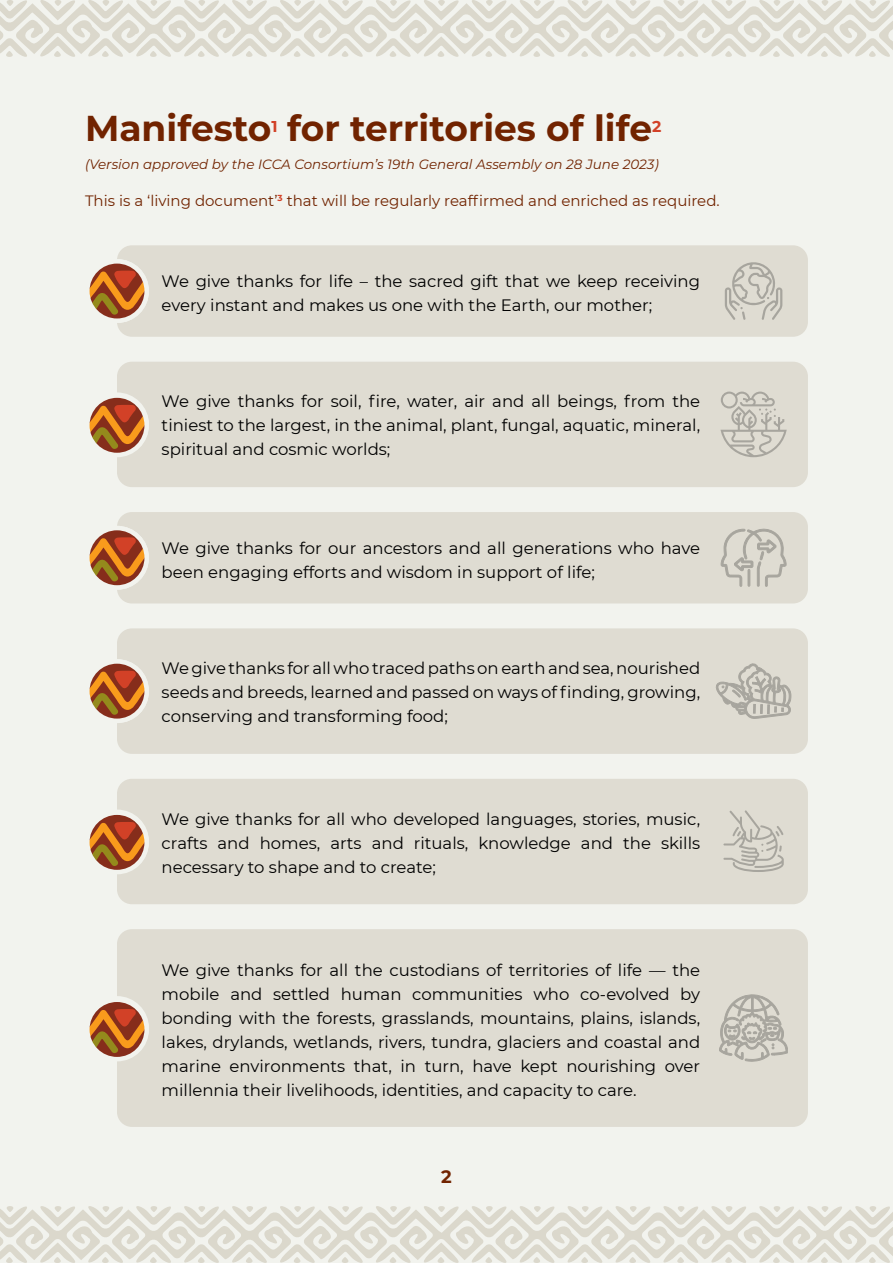
<style>
.page{position:relative;width:893px;height:1263px;background:#f2f3ee}
.page>*{position:absolute;margin:0;border:0;box-sizing:border-box;transform-origin:0 0}
.t1{font:700 36px "Montserrat";color:#712300}
.t2{font:700 18px "Montserrat";color:#712300}
.t3{font:16.5px/24px "Montserrat";color:#000;text-align:justify}
.t4{font:700 15.75px "Montserrat";color:#d24127}
.t5{font:15px "Montserrat";color:#712300}
.t6{font:italic 13.5px "Montserrat";color:#712300}
</style>
<div class="page">
<svg style="left:7px;top:0;width:20px;height:3px"></svg>
<svg style="left:6px;top:54px;width:21px;height:3px"></svg>
<svg style="left:88px;top:0;width:35px;height:3px"></svg>
<svg style="left:40px;top:0;width:35px;height:3px"></svg>
<svg style="left:40px;top:54px;width:35px;height:3px"></svg>
<svg style="left:88px;top:54px;width:35px;height:3px"></svg>
<svg style="left:184px;top:0;width:35px;height:3px"></svg>
<svg style="left:136px;top:0;width:35px;height:3px"></svg>
<svg style="left:136px;top:54px;width:35px;height:3px"></svg>
<svg style="left:184px;top:54px;width:35px;height:3px"></svg>
<svg style="left:280px;top:0;width:35px;height:3px"></svg>
<svg style="left:232px;top:0;width:35px;height:3px"></svg>
<svg style="left:232px;top:54px;width:35px;height:3px"></svg>
<svg style="left:280px;top:54px;width:35px;height:3px"></svg>
<svg style="left:376px;top:0;width:35px;height:3px"></svg>
<svg style="left:328px;top:0;width:35px;height:3px"></svg>
<svg style="left:328px;top:54px;width:35px;height:3px"></svg>
<svg style="left:376px;top:54px;width:35px;height:3px"></svg>
<svg style="left:424px;top:54px;width:35px;height:3px"></svg>
<svg style="left:472px;top:0;width:35px;height:3px"></svg>
<svg style="left:424px;top:0;width:35px;height:3px"></svg>
<svg style="left:472px;top:54px;width:35px;height:3px"></svg>
<svg style="left:567px;top:0;width:36px;height:3px"></svg>
<svg style="left:520px;top:0;width:35px;height:3px"></svg>
<svg style="left:520px;top:54px;width:35px;height:3px"></svg>
<svg style="left:567px;top:54px;width:35px;height:3px"></svg>
<svg style="left:663px;top:0;width:35px;height:3px"></svg>
<svg style="left:615px;top:0;width:36px;height:3px"></svg>
<svg style="left:615px;top:54px;width:35px;height:3px"></svg>
<svg style="left:663px;top:54px;width:35px;height:3px"></svg>
<svg style="left:759px;top:0;width:35px;height:3px"></svg>
<svg style="left:711px;top:0;width:35px;height:3px"></svg>
<svg style="left:711px;top:54px;width:35px;height:3px"></svg>
<svg style="left:759px;top:54px;width:35px;height:3px"></svg>
<svg style="left:807px;top:0;width:35px;height:3px"></svg>
<svg style="left:855px;top:0;width:35px;height:3px"></svg>
<svg style="left:807px;top:54px;width:35px;height:3px"></svg>
<svg style="left:855px;top:54px;width:35px;height:3px"></svg>
<svg style="left:0;top:3px;width:893px;height:51px;fill:#dbd8cd"></svg>
<svg style="left:7px;top:1206px;width:20px;height:3px"></svg>
<svg style="left:6px;top:1260px;width:21px;height:3px"></svg>
<svg style="left:88px;top:1206px;width:35px;height:3px"></svg>
<svg style="left:40px;top:1206px;width:35px;height:3px"></svg>
<svg style="left:40px;top:1260px;width:35px;height:3px"></svg>
<svg style="left:88px;top:1260px;width:35px;height:3px"></svg>
<svg style="left:184px;top:1206px;width:35px;height:3px"></svg>
<svg style="left:136px;top:1206px;width:35px;height:3px"></svg>
<svg style="left:136px;top:1260px;width:35px;height:3px"></svg>
<svg style="left:184px;top:1260px;width:35px;height:3px"></svg>
<svg style="left:280px;top:1206px;width:35px;height:3px"></svg>
<svg style="left:232px;top:1206px;width:35px;height:3px"></svg>
<svg style="left:232px;top:1260px;width:35px;height:3px"></svg>
<svg style="left:280px;top:1260px;width:35px;height:3px"></svg>
<svg style="left:376px;top:1206px;width:35px;height:3px"></svg>
<svg style="left:328px;top:1206px;width:35px;height:3px"></svg>
<svg style="left:328px;top:1260px;width:35px;height:3px"></svg>
<svg style="left:376px;top:1260px;width:35px;height:3px"></svg>
<svg style="left:424px;top:1260px;width:35px;height:3px"></svg>
<svg style="left:472px;top:1206px;width:35px;height:3px"></svg>
<svg style="left:424px;top:1206px;width:35px;height:3px"></svg>
<svg style="left:472px;top:1260px;width:35px;height:3px"></svg>
<svg style="left:567px;top:1206px;width:36px;height:3px"></svg>
<svg style="left:520px;top:1206px;width:35px;height:3px"></svg>
<svg style="left:520px;top:1260px;width:35px;height:3px"></svg>
<svg style="left:567px;top:1260px;width:35px;height:3px"></svg>
<svg style="left:663px;top:1206px;width:35px;height:3px"></svg>
<svg style="left:615px;top:1206px;width:36px;height:3px"></svg>
<svg style="left:615px;top:1260px;width:35px;height:3px"></svg>
<svg style="left:663px;top:1260px;width:35px;height:3px"></svg>
<svg style="left:759px;top:1206px;width:35px;height:3px"></svg>
<svg style="left:711px;top:1206px;width:35px;height:3px"></svg>
<svg style="left:711px;top:1260px;width:35px;height:3px"></svg>
<svg style="left:759px;top:1260px;width:35px;height:3px"></svg>
<svg style="left:807px;top:1206px;width:35px;height:3px"></svg>
<svg style="left:855px;top:1206px;width:35px;height:3px"></svg>
<svg style="left:807px;top:1260px;width:35px;height:3px"></svg>
<svg style="left:855px;top:1260px;width:35px;height:3px"></svg>
<svg style="left:0;top:1209px;width:893px;height:51px;fill:#dbd8cd"></svg>
<div style="left:117px;top:245px;width:691px;height:92px;background:#dfdcd2;border-radius:15px"></div>
<svg style="left:725px;top:262px;width:57px;height:58px"></svg>
<svg style="left:87px;top:261px;width:60px;height:60px"></svg>
<svg style="left:90px;top:270px;width:57px;height:47px;background:#b96e3c"></svg>
<div style="left:85px;top:259px;width:64px;height:64px;border:4px solid #f2f3ee;border-radius:50%"></div>
<div style="left:117px;top:362px;width:691px;height:125px;background:#dfdcd2;border-radius:15px"></div>
<svg style="left:720px;top:392px;width:67px;height:65px"></svg>
<svg style="left:87px;top:396px;width:60px;height:59px"></svg>
<svg style="left:90px;top:404px;width:57px;height:47px;background:#b96e3c"></svg>
<div style="left:85px;top:393px;width:64px;height:64px;border:4px solid #f2f3ee;border-radius:50%"></div>
<div style="left:117px;top:512px;width:691px;height:91px;background:#dfdcd2;border-radius:15px"></div>
<svg style="left:721px;top:528px;width:65px;height:59px"></svg>
<svg style="left:87px;top:528px;width:60px;height:59px"></svg>
<svg style="left:90px;top:536px;width:57px;height:47px;background:#b86e3b"></svg>
<div style="left:85px;top:526px;width:64px;height:64px;border:4px solid #f2f3ee;border-radius:50%"></div>
<div style="left:117px;top:628px;width:691px;height:126px;background:#dfdcd2;border-radius:15px"></div>
<svg style="left:716px;top:663px;width:75px;height:56px"></svg>
<svg style="left:87px;top:661px;width:60px;height:60px"></svg>
<svg style="left:90px;top:670px;width:57px;height:47px;background:#b96e3c"></svg>
<div style="left:85px;top:659px;width:64px;height:64px;border:4px solid #f2f3ee;border-radius:50%"></div>
<div style="left:117px;top:779px;width:691px;height:125px;background:#dfdcd2;border-radius:15px"></div>
<svg style="left:723px;top:810px;width:61px;height:62px"></svg>
<svg style="left:87px;top:813px;width:60px;height:59px"></svg>
<svg style="left:90px;top:821px;width:57px;height:47px;background:#b96e3c"></svg>
<div style="left:85px;top:810px;width:64px;height:64px;border:4px solid #f2f3ee;border-radius:50%"></div>
<div style="left:117px;top:929px;width:691px;height:198px;background:#dfdcd2;border-radius:15px"></div>
<svg style="left:719px;top:994px;width:69px;height:67px"></svg>
<svg style="left:87px;top:1000px;width:60px;height:59px"></svg>
<svg style="left:90px;top:1008px;width:57px;height:47px;background:#b96e3c"></svg>
<div style="left:85px;top:997px;width:64px;height:64px;border:4px solid #f2f3ee;border-radius:50%"></div>
<h1 class="t1" style="left:85px;top:102px;width:568px">Manifesto for territories of life</h1>
<p class="t4" style="left:271px;top:115px;width:8px">1</p>
<p class="t4" style="left:652px;top:115px;width:11px">2</p>
<p class="t6" style="left:85px;top:155px;width:575px">(Version approved by the ICCA Consortium’s 19th General Assembly on 28 June 2023)</p>
<p class="t5" style="left:85px;top:191px;width:636px">This is a ‘living document’<sup>3</sup> that will be regularly reaffirmed and enriched as required.</p>
<p class="t3" style="left:162px;top:269px;width:540px">We give thanks for life – the sacred gift that we keep receiving every instant and makes us one with the Earth, our mother;</p>
<p class="t3" style="left:162px;top:389px;width:540px">We give thanks for soil, fire, water, air and all beings, from the tiniest to the largest, in the animal, plant, fungal, aquatic, mineral, spiritual and cosmic worlds;</p>
<p class="t3" style="left:162px;top:535px;width:540px">We give thanks for our ancestors and all generations who have been engaging efforts and wisdom in support of life;</p>
<p class="t3" style="left:162px;top:656px;width:540px">We give thanks for all who traced paths on earth and sea, nourished seeds and breeds, learned and passed on ways of finding, growing, conserving and transforming food;</p>
<p class="t3" style="left:162px;top:806px;width:540px">We give thanks for all who developed languages, stories, music, crafts and homes, arts and rituals, knowledge and the skills necessary to shape and to create;</p>
<p class="t3" style="left:162px;top:957px;width:540px">We give thanks for all the custodians of territories of life — the mobile and settled human communities who co-evolved by bonding with the forests, grasslands, mountains, plains, islands, lakes, drylands, wetlands, rivers, tundra, glaciers and coastal and marine environments that, in turn, have kept nourishing over millennia their livelihoods, identities, and capacity to care.</p>
<p class="t2" style="left:441px;top:1164px;width:12px">2</p>
</div>
